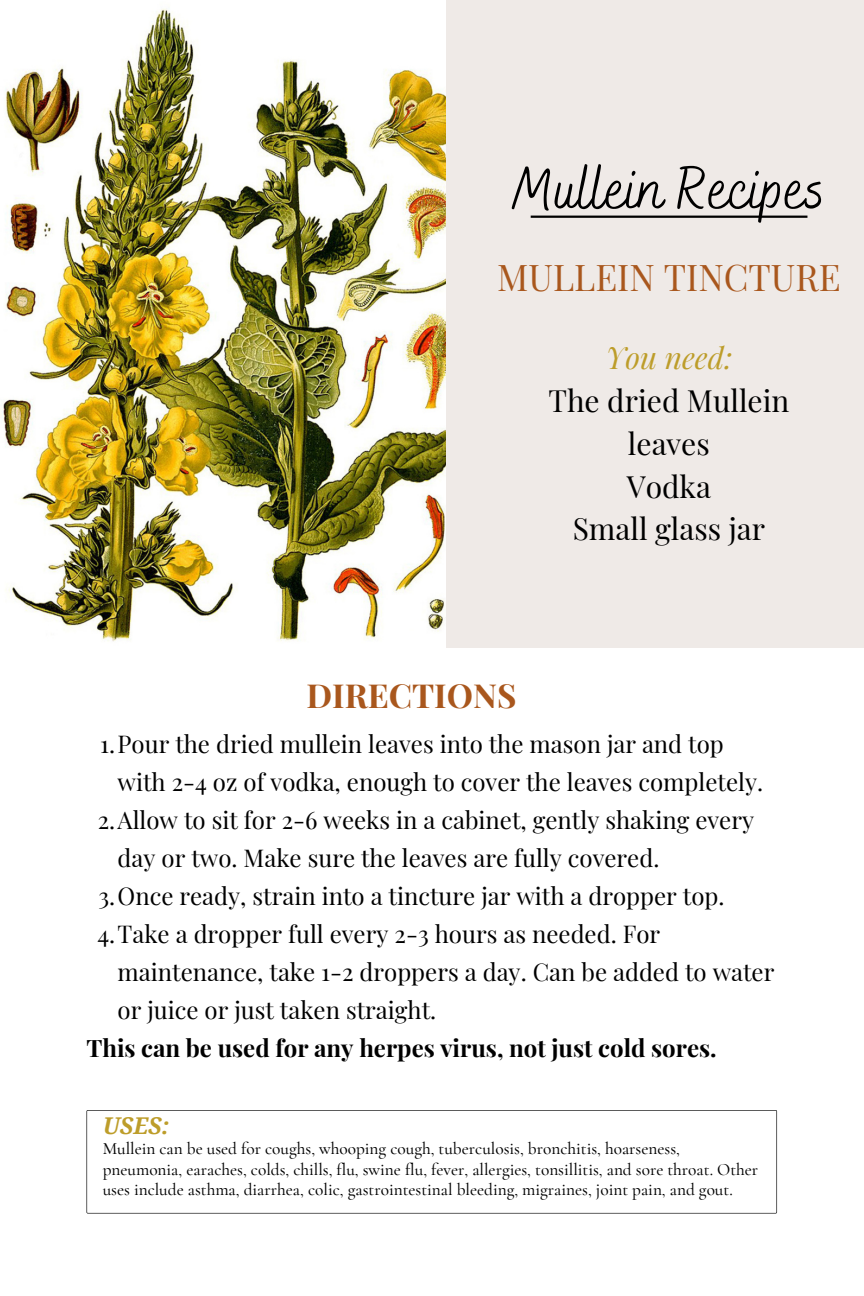
<style>
.page{position:relative;width:864px;height:1296px;background:#fff}
.page>*{position:absolute;margin:0;border:0;box-sizing:border-box;transform-origin:0 0}
.t1{font:60px "Bakerie Smooth";color:#000}
.t2{font:36px "Playfair Display";color:#a9571d}
.t3{font:700 33.3px "Playfair Display";color:#a9571d}
.t4{font:30px/42.6px "Playfair Display";color:#000;text-align:center}
.t5{font:italic 30px "Playfair Display";color:#bd9d2a}
.t6{font:24px "Playfair Display";color:#000}
.t7{font:700 24px "Playfair Display";color:#000}
.t8{font:italic 700 23.1px "Droid Serif";color:#bd9d2a}
.t9{font:500 17.4px/20.1px "Cormorant Garamond";color:#000}
</style>
<div class="page">
<img style="left:0;top:0;width:447px;height:648px">
<svg style="left:86px;top:1110px;width:691px;height:104px"></svg>
<div style="left:447px;top:0;width:417px;height:648px;background:#efeae7"></div>
<hr style="left:531px;top:216px;width:276px;height:2px;background:#000">
<h1 class="t1" style="left:512px;top:154px;width:315px">Mullein Recipes</h1>
<h2 class="t2" style="left:497px;top:252px;width:345px">MULLEIN TINCTURE</h2>
<p class="t5" style="left:605px;top:337px;width:129px">You need:</p>
<p class="t4" style="left:548px;top:378px;width:243px">The dried Mullein leaves<br>Vodka<br>Small glass jar</p>
<h3 class="t3" style="left:306px;top:672px;width:211px">DIRECTIONS</h3>
<p class="t6" style="left:100px;top:727px;width:625px">1.Pour the dried mullein leaves into the mason jar and top</p>
<p class="t6" style="left:118px;top:765px;width:647px">with 2-4 oz of vodka, enough to cover the leaves completely.</p>
<p class="t6" style="left:98px;top:803px;width:658px">2.Allow to sit for 2-6 weeks in a cabinet, gently shaking every</p>
<p class="t6" style="left:118px;top:841px;width:543px">day or two. Make sure the leaves are fully covered.</p>
<p class="t6" style="left:98px;top:879px;width:628px">3.Once ready, strain into a tincture jar with a dropper top.</p>
<p class="t6" style="left:97px;top:917px;width:564px">4.Take a dropper full every 2-3 hours as needed. For</p>
<p class="t6" style="left:118px;top:955px;width:658px">maintenance, take 1-2 droppers a day. Can be added to water</p>
<p class="t6" style="left:118px;top:993px;width:320px">or juice or just taken straight.</p>
<p class="t7" style="left:86px;top:1031px;width:632px">This can be used for any herpes virus, not just cold sores.</p>
<p class="t8" style="left:103px;top:1113px;width:69px">USES:</p>
<p class="t9" style="left:103px;top:1139px;width:657px">Mullein can be used for coughs, whooping cough, tuberculosis, bronchitis, hoarseness, pneumonia, earaches, colds, chills, flu, swine flu, fever, allergies, tonsillitis, and sore throat. Other uses include asthma, diarrhea, colic, gastrointestinal bleeding, migraines, joint pain, and gout.</p>
</div>
